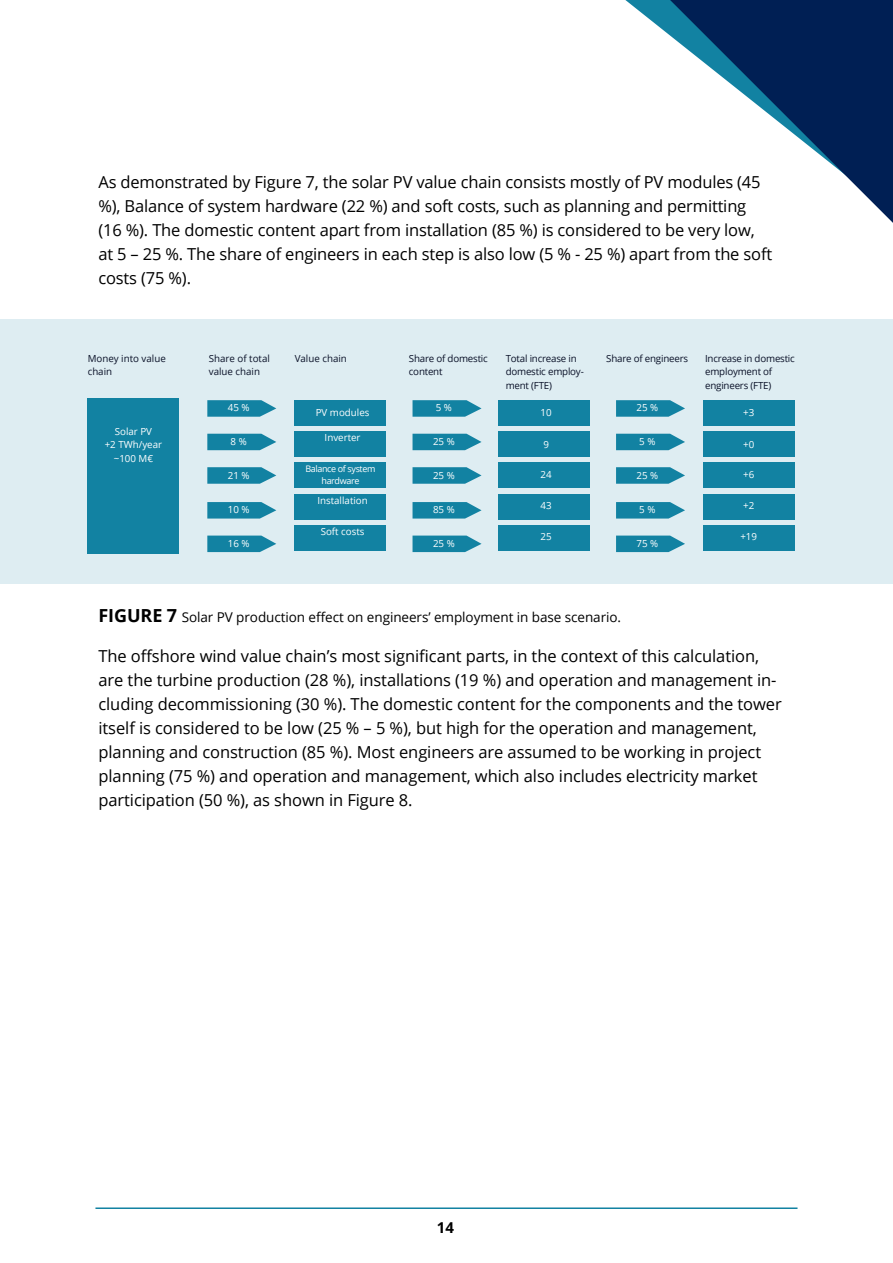
<style>
.page{position:relative;width:893px;height:1263px;background:#fff}
.page>*{position:absolute;margin:0;border:0;box-sizing:border-box;transform-origin:0 0}
.t1{font:16.5px/24px "Open Sans";letter-spacing:-.005em;color:#000}
.t2{font:700 15px "Open Sans";color:#000}
.t3{font:13.5px "Open Sans";letter-spacing:-.005em;color:#000}
.t4{font:9.75px/13.5px "Open Sans";color:#fff;text-align:center}
.t5{font:9.75px/13.5px "Open Sans";letter-spacing:-.02em;color:#0a1128}
.t6{font:9.75px/13.5px "Open Sans";color:#0a1128}
.t7{font:9px/12px "Open Sans";letter-spacing:-.04em;color:#fff;text-align:center}
.s1{font-weight:700;font-size:18px}
</style>
<div class="page">
<hr style="left:95px;top:1207px;width:702px;height:2px;background:#1282a2">
<svg style="left:650px;top:0;width:243px;height:223px"></svg>
<div style="left:0;top:319px;width:893px;height:264px;background:#deedf2"></div>
<div style="left:88px;top:399px;width:91px;height:155px;background:#1282a2"></div>
<div style="left:295px;top:401px;width:91px;height:25px;background:#1282a2"></div>
<div style="left:498px;top:401px;width:92px;height:25px;background:#1282a2"></div>
<div style="left:703px;top:401px;width:91px;height:25px;background:#1282a2"></div>
<div style="left:295px;top:432px;width:91px;height:25px;background:#1282a2"></div>
<div style="left:498px;top:432px;width:92px;height:25px;background:#1282a2"></div>
<div style="left:703px;top:432px;width:91px;height:25px;background:#1282a2"></div>
<div style="left:295px;top:494px;width:91px;height:25px;background:#1282a2"></div>
<div style="left:498px;top:494px;width:92px;height:25px;background:#1282a2"></div>
<div style="left:703px;top:494px;width:91px;height:25px;background:#1282a2"></div>
<div style="left:295px;top:463px;width:91px;height:25px;background:#1282a2"></div>
<div style="left:498px;top:463px;width:92px;height:25px;background:#1282a2"></div>
<div style="left:703px;top:463px;width:91px;height:25px;background:#1282a2"></div>
<div style="left:295px;top:525px;width:91px;height:25px;background:#1282a2"></div>
<div style="left:498px;top:525px;width:92px;height:25px;background:#1282a2"></div>
<div style="left:703px;top:525px;width:91px;height:25px;background:#1282a2"></div>
<svg style="left:207px;top:400px;width:69px;height:17px"></svg>
<svg style="left:413px;top:400px;width:69px;height:17px"></svg>
<svg style="left:616px;top:400px;width:69px;height:17px"></svg>
<svg style="left:207px;top:502px;width:69px;height:17px"></svg>
<svg style="left:413px;top:502px;width:69px;height:17px"></svg>
<svg style="left:616px;top:502px;width:69px;height:17px"></svg>
<svg style="left:207px;top:434px;width:69px;height:16px"></svg>
<svg style="left:413px;top:434px;width:69px;height:16px"></svg>
<svg style="left:616px;top:434px;width:69px;height:16px"></svg>
<svg style="left:207px;top:536px;width:69px;height:16px"></svg>
<svg style="left:413px;top:536px;width:69px;height:16px"></svg>
<svg style="left:616px;top:536px;width:69px;height:16px"></svg>
<svg style="left:207px;top:467px;width:69px;height:17px"></svg>
<svg style="left:413px;top:467px;width:69px;height:17px"></svg>
<svg style="left:616px;top:467px;width:69px;height:17px"></svg>
<p class="t1" style="left:98px;top:170px;width:675px">As demonstrated by Figure 7, the solar PV value chain consists mostly of PV modules (45 %), Balance of system hardware (22 %) and soft costs, such as planning and permitting (16 %). The domestic content apart from installation (85 %) is considered to be very low, at 5 – 25 %. The share of engineers in each step is also low (5 % - 25 %) apart from the soft costs (75 %).</p>
<p class="t6" style="left:88px;top:351px;width:80px">Money into value chain</p>
<p class="t4" style="left:105px;top:424px;width:59px">Solar PV<br>+2 TWh/year ~100 M€</p>
<p class="t6" style="left:209px;top:351px;width:63px">Share of total value chain</p>
<p class="t6" style="left:295px;top:351px;width:54px">Value chain</p>
<p class="t5" style="left:409px;top:351px;width:80px">Share of domestic content</p>
<p class="t5" style="left:606px;top:351px;width:83px">Share of engineers</p>
<p class="t5" style="left:705px;top:351px;width:91px">Increase in domestic employment of engineers (FTE)</p>
<p class="t5" style="left:506px;top:351px;width:80px">Total increase in domestic employ&shy;ment (FTE)</p>
<p class="t4" style="left:228px;top:401px;width:23px">45 %</p>
<p class="t4" style="left:436px;top:401px;width:18px">5 %</p>
<p class="t4" style="left:636px;top:401px;width:23px">25 %</p>
<p class="t4" style="left:316px;top:405px;width:55px">PV modules</p>
<p class="t4" style="left:541px;top:405px;width:13px">10</p>
<p class="t4" style="left:743px;top:405px;width:13px">+3</p>
<p class="t4" style="left:325px;top:431px;width:37px">Inverter</p>
<p class="t4" style="left:231px;top:435px;width:18px">8 %</p>
<p class="t4" style="left:433px;top:435px;width:23px">25 %</p>
<p class="t4" style="left:639px;top:435px;width:18px">5 %</p>
<p class="t4" style="left:543px;top:437px;width:7px">9</p>
<p class="t4" style="left:743px;top:437px;width:13px">+0</p>
<p class="t7" style="left:305px;top:462px;width:72px">Balance of system hardware</p>
<p class="t4" style="left:540px;top:467px;width:13px">24</p>
<p class="t4" style="left:743px;top:467px;width:13px">+6</p>
<p class="t4" style="left:228px;top:468px;width:23px">21 %</p>
<p class="t4" style="left:433px;top:468px;width:23px">25 %</p>
<p class="t4" style="left:636px;top:468px;width:23px">25 %</p>
<p class="t4" style="left:317px;top:493px;width:52px">Installation</p>
<p class="t4" style="left:541px;top:498px;width:13px">43</p>
<p class="t4" style="left:743px;top:498px;width:13px">+2</p>
<p class="t4" style="left:228px;top:503px;width:23px">10 %</p>
<p class="t4" style="left:433px;top:503px;width:23px">85 %</p>
<p class="t4" style="left:639px;top:503px;width:18px">5 %</p>
<p class="t4" style="left:321px;top:524px;width:45px">Soft costs</p>
<p class="t4" style="left:541px;top:529px;width:13px">25</p>
<p class="t4" style="left:740px;top:529px;width:18px">+19</p>
<p class="t4" style="left:228px;top:537px;width:23px">16 %</p>
<p class="t4" style="left:433px;top:537px;width:23px">25 %</p>
<p class="t4" style="left:636px;top:537px;width:23px">75 %</p>
<p class="t3" style="left:98px;top:607px;width:524px"><span class="s1">FIGURE 7</span> Solar PV production effect on engineers’ employment in base scenario.</p>
<p class="t1" style="left:98px;top:643px;width:685px">The offshore wind value chain’s most significant parts, in the context of this calculation, are the turbine production (28 %), installations (19 %) and operation and management in&shy;cluding decommissioning (30 %). The domestic content for the components and the tower itself is considered to be low (25 % – 5 %), but high for the operation and management, planning and construction (85 %). Most engineers are assumed to be working in project planning (75 %) and operation and management, which also includes electricity market participation (50 %), as shown in Figure 8.</p>
<p class="t2" style="left:437px;top:1217px;width:19px">14</p>
</div>
